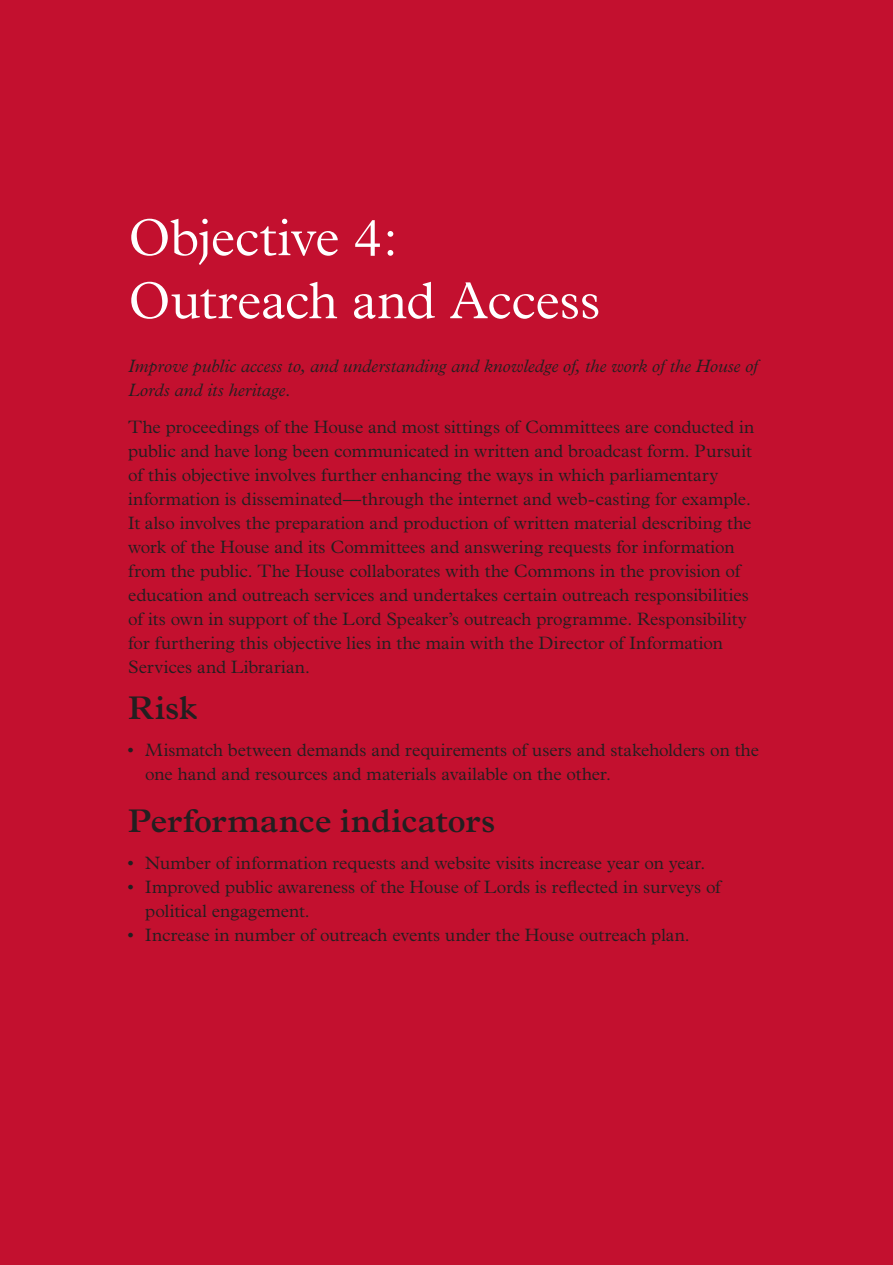
<style>
.page{position:relative;width:893px;height:1265px;background:#fff}
.page>*{position:absolute;margin:0;border:0;box-sizing:border-box;transform-origin:0 0}
.t1{font:300 52.5px/63px "Plantin";letter-spacing:-.01em;color:#fff}
.t2{font:600 33px "Plantin";color:#231f20}
.t3{font:300 18px/24px "Plantin";color:#231f20}
.t4{font:italic 300 18px/24px "Plantin";color:#231f20}
</style>
<div class="page">
<div style="left:0;top:0;width:893px;height:1264px;background:#c3102f"></div>
<h1 class="t1" style="left:128px;top:206px;width:474px">Objective 4:<br>Outreach and Access</h1>
<p class="t4" style="left:128px;top:354px;width:631px">Improve public access to, and understanding and knowledge of, the work of the House of<br>Lords and its heritage.</p>
<p class="t3" style="left:128px;top:415px;width:628px">The proceedings of the House and most sittings of Committees are conducted in public and have long been communicated in written and broadcast form. Pursuit of this objective involves further enhancing the ways in which parliamentary information is disseminated—through the internet and web-casting for example.<br>It also involves the preparation and production of written material describing the work of the House and its Committees and answering requests for information from the public. The House collaborates with the Commons in the provision of education and outreach services and undertakes certain outreach responsibilities of its own in support of the Lord Speaker’s outreach programme. Responsibility for furthering this objective lies in the main with the Director of Information Services and Librarian.</p>
<h2 class="t2" style="left:128px;top:688px;width:70px">Risk</h2>
<p class="t3" style="left:145px;top:737px;width:615px;text-indent:-17px">• Mismatch between demands and requirements of users and stakeholders on the one hand and resources and materials available on the other.</p>
<h2 class="t2" style="left:128px;top:801px;width:369px">Performance indicators</h2>
<p class="t3" style="left:128px;top:850px;width:579px">• Number of information requests and website visits increase year on year.</p>
<p class="t3" style="left:145px;top:874px;width:578px;text-indent:-17px">• Improved public awareness of the House of Lords is reflected in surveys of political engagement.</p>
<p class="t3" style="left:128px;top:922px;width:563px">• Increase in number of outreach events under the House outreach plan.</p>
</div>
